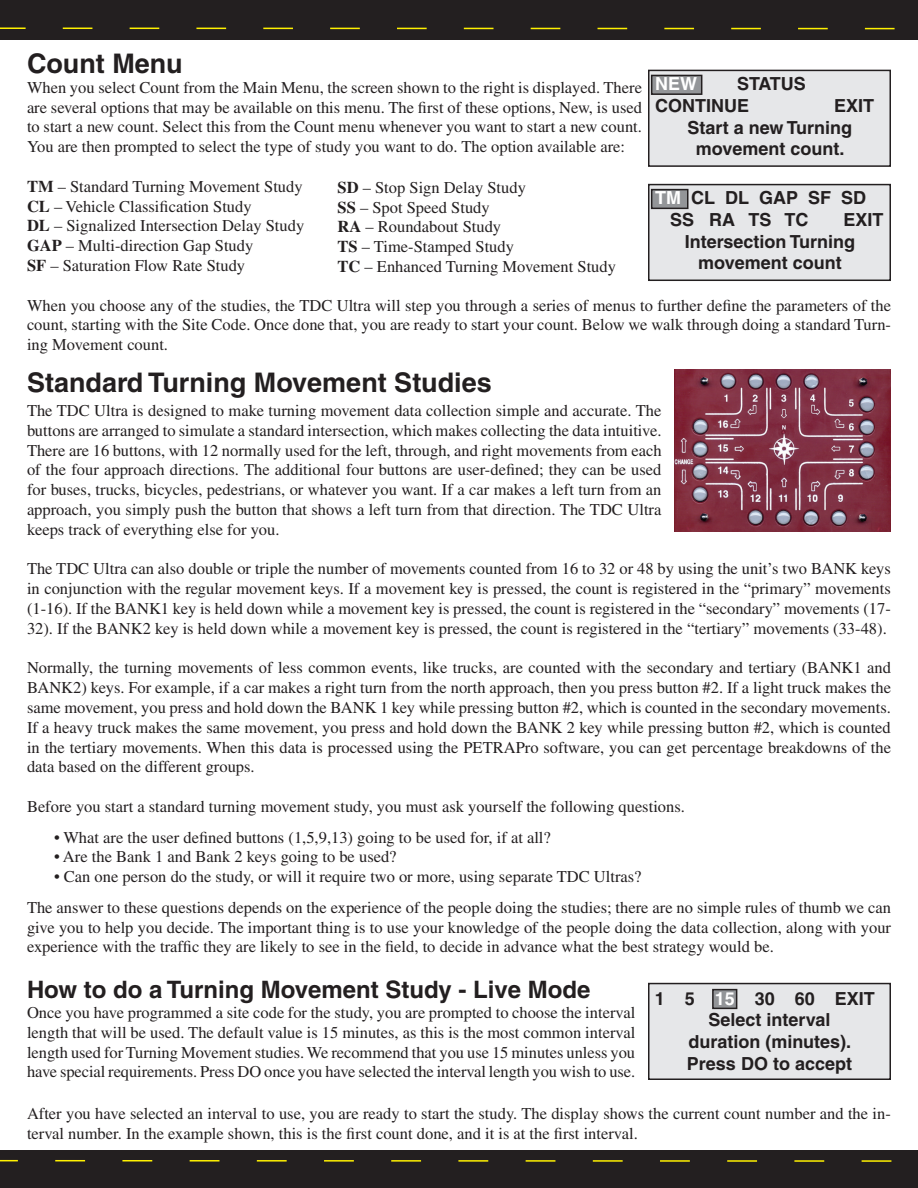
<style>
.page{position:relative;width:918px;height:1188px;background:#fff}
.page>*{position:absolute;margin:0;border:0;box-sizing:border-box;transform-origin:0 0}
.Headline{font:700 27px "Helvetica";color:#231f20}
.Headline-2{font:700 24px "Helvetica";color:#231f20}
.t1{font:700 18px "Helvetica";color:#231f20}
.t2{font:700 18px "Helvetica";color:#fff}
.Body_text{font:16.5px/19.8px "Times";color:#231f20;text-align:justify}
.Headline-3{font:16.5px "Times";color:#231f20}
.s1{font-weight:700}
.s2{color:#fff}
</style>
<div class="page">
<div style="left:0;top:0;width:918px;height:39px;background:#231f20"></div>
<svg style="left:0;top:27px;width:895px;height:3px"></svg>
<div style="left:0;top:1150px;width:918px;height:38px;background:#231f20"></div>
<svg style="left:0;top:1159px;width:892px;height:3px"></svg>
<div style="left:649px;top:984px;width:241px;height:95px;background:#e6e7e9"></div>
<div style="left:648px;top:983px;width:243px;height:97px;border:2px solid #231f20"></div>
<div style="left:713px;top:990px;width:24px;height:18px;background:#939598"></div>
<div style="left:712px;top:989px;width:25px;height:20px;border:2px solid #231f20"></div>
<div style="left:649px;top:70px;width:241px;height:96px;background:#e6e7e9"></div>
<div style="left:648px;top:70px;width:243px;height:97px;border:2px solid #231f20"></div>
<div style="left:652px;top:75px;width:50px;height:19px;background:#939598"></div>
<div style="left:651px;top:75px;width:51px;height:20px;border:2px solid #231f20"></div>
<div style="left:649px;top:185px;width:241px;height:95px;background:#e6e7e9"></div>
<div style="left:648px;top:184px;width:243px;height:97px;border:2px solid #231f20"></div>
<div style="left:652px;top:190px;width:36px;height:18px;background:#939598"></div>
<div style="left:651px;top:189px;width:37px;height:20px;border:2px solid #231f20"></div>
<img style="left:675px;top:369px;width:216px;height:163px">
<p class="Headline" style="left:27px;top:47px;width:157px">Count Menu</p>
<p class="Body_text" style="left:27px;top:77px;width:617px">When you select Count from the Main Menu, the screen shown to the right is displayed. There are several options that may be available on this menu. The first of these options, New, is used to start a new count. Select this from the Count menu whenever you want to start a new count.<br>You are then prompted to select the type of study you want to do. The option available are:</p>
<p class="Body_text" style="left:27px;top:176px;width:277px"><span class="s1">TM</span> – Standard Turning Movement Study</p>
<p class="Body_text" style="left:27px;top:196px;width:226px"><span class="s1">CL</span> – Vehicle Classification Study</p>
<p class="Body_text" style="left:27px;top:216px;width:279px"><span class="s1">DL</span> – Signalized Intersection Delay Study</p>
<p class="Body_text" style="left:27px;top:236px;width:228px"><span class="s1">GAP</span> – Multi-direction Gap Study</p>
<p class="Body_text" style="left:27px;top:255px;width:220px"><span class="s1">SF</span> – Saturation Flow Rate Study</p>
<p class="Body_text" style="left:27px;top:295px;width:866px">When you choose any of the studies, the TDC Ultra will step you through a series of menus to further define the parameters of the count, starting with the Site Code. Once done that, you are ready to start your count. Below we walk through doing a standard Turn&shy;ing Movement count.</p>
<p class="t2" style="left:655px;top:73px;width:43px">NEW</p>
<p class="t1" style="left:737px;top:73px;width:70px">STATUS</p>
<p class="t1" style="left:655px;top:95px;width:95px">CONTINUE</p>
<p class="t1" style="left:834px;top:95px;width:42px">EXIT</p>
<p class="t1" style="left:688px;top:116px;width:166px">Start a new Turning</p>
<p class="t1" style="left:696px;top:138px;width:150px">movement count.</p>
<p class="Body_text" style="left:338px;top:177px;width:190px"><span class="s1">SD</span> – Stop Sign Delay Study</p>
<p class="Body_text" style="left:338px;top:197px;width:154px"><span class="s1">SS</span> – Spot Speed Study</p>
<p class="Body_text" style="left:338px;top:217px;width:165px"><span class="s1">RA</span> – Roundabout Study</p>
<p class="Body_text" style="left:338px;top:237px;width:178px"><span class="s1">TS</span> – Time-Stamped Study</p>
<p class="Body_text" style="left:338px;top:256px;width:280px"><span class="s1">TC</span> – Enhanced Turning Movement Study</p>
<p class="t1" style="left:655px;top:187px;width:213px"><span class="s2">TM</span> CL DL GAP SF SD</p>
<p class="t1" style="left:670px;top:209px;width:140px">SS RA TS TC</p>
<p class="t1" style="left:844px;top:209px;width:42px">EXIT</p>
<p class="t1" style="left:685px;top:230px;width:172px">Intersection Turning</p>
<p class="t1" style="left:698px;top:252px;width:145px">movement count</p>
<p class="Headline" style="left:27px;top:366px;width:466px">Standard Turning Movement Studies</p>
<p class="Body_text" style="left:27px;top:400px;width:636px">The TDC Ultra is designed to make turning movement data collection simple and accurate. The buttons are arranged to simulate a standard intersection, which makes collecting the data intuitive.<br>There are 16 buttons, with 12 normally used for the left, through, and right movements from each of the four approach directions. The additional four buttons are user-defined; they can be used for buses, trucks, bicycles, pedestrians, or whatever you want. If a car makes a left turn from an approach, you simply push the button that shows a left turn from that direction. The TDC Ultra keeps track of everything else for you.</p>
<p class="Body_text" style="left:27px;top:559px;width:865px">The TDC Ultra can also double or triple the number of movements counted from 16 to 32 or 48 by using the unit’s two BANK keys in conjunction with the regular movement keys. If a movement key is pressed, the count is registered in the “primary” movements (1-16). If the BANK1 key is held down while a movement key is pressed, the count is registered in the “secondary” movements (17- 32). If the BANK2 key is held down while a movement key is pressed, the count is registered in the “tertiary” movements (33-48).</p>
<p class="Body_text" style="left:27px;top:658px;width:866px">Normally, the turning movements of less common events, like trucks, are counted with the secondary and tertiary (BANK1 and BANK2) keys. For example, if a car makes a right turn from the north approach, then you press button #2. If a light truck makes the same movement, you press and hold down the BANK 1 key while pressing button #2, which is counted in the secondary movements.<br>If a heavy truck makes the same movement, you press and hold down the BANK 2 key while pressing button #2, which is counted in the tertiary movements. When this data is processed using the PETRAPro software, you can get percentage breakdowns of the data based on the different groups.</p>
<p class="Headline-3" style="left:27px;top:797px;width:659px">Before you start a standard turning movement study, you must ask yourself the following questions.</p>
<p class="Body_text" style="left:54px;top:827px;width:498px">• What are the user defined buttons (1,5,9,13) going to be used for, if at all?</p>
<p class="Body_text" style="left:54px;top:847px;width:344px">• Are the Bank 1 and Bank 2 keys going to be used?</p>
<p class="Body_text" style="left:54px;top:867px;width:589px">• Can one person do the study, or will it require two or more, using separate TDC Ultras?</p>
<p class="Body_text" style="left:27px;top:897px;width:866px">The answer to these questions depends on the experience of the people doing the studies; there are no simple rules of thumb we can give you to help you decide. The important thing is to use your knowledge of the people doing the data collection, along with your experience with the traffic they are likely to see in the field, to decide in advance what the best strategy would be.</p>
<p class="Headline-2" style="left:27px;top:975px;width:565px">How to do a Turning Movement Study - Live Mode</p>
<p class="Body_text" style="left:27px;top:1003px;width:610px">Once you have programmed a site code for the study, you are prompted to choose the interval length that will be used. The default value is 15 minutes, as this is the most common interval length used for Turning Movement studies. We recommend that you use 15 minutes unless you have special requirements. Press DO once you have selected the interval length you wish to use.</p>
<p class="Body_text" style="left:27px;top:1103px;width:866px">After you have selected an interval to use, you are ready to start the study. The display shows the current count number and the in&shy;terval number. In the example shown, this is the first count done, and it is at the first interval.</p>
<p class="t1" style="left:655px;top:987px;width:222px">1 5 <span class="s2">15</span> 30 60 EXIT</p>
<p class="t1" style="left:709px;top:1009px;width:123px">Select interval</p>
<p class="t1" style="left:688px;top:1031px;width:164px">duration (minutes).</p>
<p class="t1" style="left:687px;top:1052px;width:167px">Press DO to accept</p>
</div>
